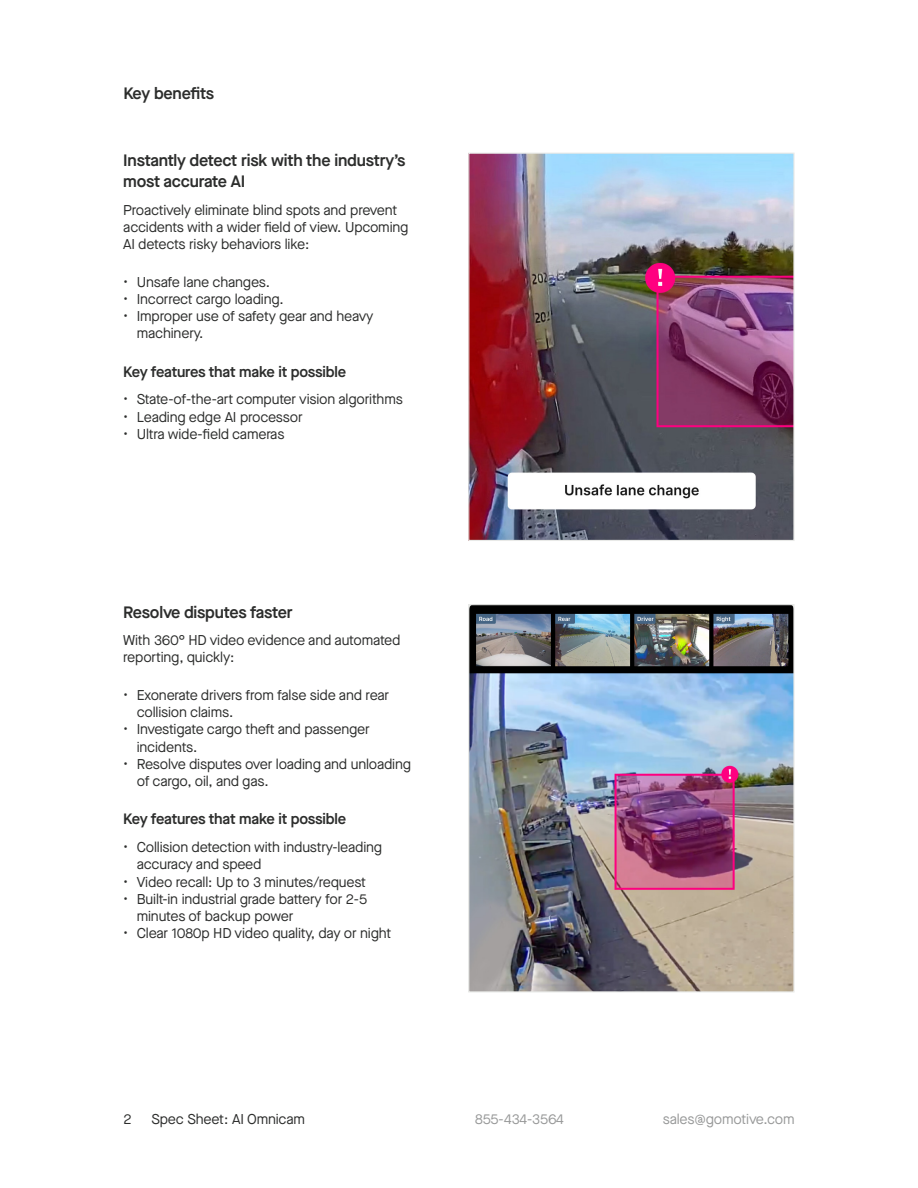
<style>
.page{position:relative;width:918px;height:1188px;background:#fff}
.page>*{position:absolute;margin:0;border:0;box-sizing:border-box;transform-origin:0 0}
.Header_3__Inside_Pag{font:600 16.5px/21px "Maison Neue";letter-spacing:-.01em;color:#2c2d2c}
.Header_3__Inside_Pag-2{font:600 15px "Maison Neue";letter-spacing:-.02em;color:#2c2d2c}
.Body_for_Print{font:14.25px/17.2px "Maison Neue";letter-spacing:-.01em;color:#2c2d2c}
.t1{font:14.25px "Maison Neue";letter-spacing:-.01em;color:#989999}
</style>
<div class="page">
<img style="left:470px;top:155px;width:323px;height:384px">
<div style="left:468px;top:153px;width:327px;height:388px;border:1px solid #e8e9e7"></div>
<img style="left:470px;top:606px;width:323px;height:384px">
<div style="left:468px;top:604px;width:327px;height:388px;border:1px solid #e8e9e7"></div>
<p class="Header_3__Inside_Pag" style="left:123px;top:82px;width:92px">Key benefits</p>
<p class="Header_3__Inside_Pag" style="left:123px;top:149px;width:284px">Instantly detect risk with the industry’s most accurate AI</p>
<p class="Body_for_Print" style="left:123px;top:201px;width:287px">Proactively eliminate blind spots and prevent accidents with a wider field of view. Upcoming<br>AI detects risky behaviors like:</p>
<p class="Body_for_Print" style="left:123px;top:273px;width:148px">• Unsafe lane changes.</p>
<p class="Body_for_Print" style="left:123px;top:290px;width:162px">• Incorrect cargo loading.</p>
<p class="Body_for_Print" style="left:137px;top:308px;width:238px;text-indent:-14px">• Improper use of safety gear and heavy machinery.</p>
<p class="Header_3__Inside_Pag-2" style="left:123px;top:361px;width:224px">Key features that make it possible</p>
<p class="Body_for_Print" style="left:123px;top:391px;width:281px">• State-of-the-art computer vision algorithms</p>
<p class="Body_for_Print" style="left:123px;top:408px;width:181px">• Leading edge AI processor</p>
<p class="Body_for_Print" style="left:123px;top:425px;width:163px">• Ultra wide-field cameras</p>
<p class="Header_3__Inside_Pag" style="left:123px;top:601px;width:171px">Resolve disputes faster</p>
<p class="Body_for_Print" style="left:123px;top:631px;width:279px">With 360° HD video evidence and automated reporting, quickly:</p>
<p class="Body_for_Print" style="left:137px;top:686px;width:254px;text-indent:-14px">• Exonerate drivers from false side and rear collision claims.</p>
<p class="Body_for_Print" style="left:137px;top:721px;width:235px;text-indent:-14px">• Investigate cargo theft and passenger incidents.</p>
<p class="Body_for_Print" style="left:137px;top:755px;width:276px;text-indent:-14px">• Resolve disputes over loading and unloading of cargo, oil, and gas.</p>
<p class="Header_3__Inside_Pag-2" style="left:123px;top:809px;width:224px">Key features that make it possible</p>
<p class="Body_for_Print" style="left:137px;top:838px;width:247px;text-indent:-14px">• Collision detection with industry-leading accuracy and speed</p>
<p class="Body_for_Print" style="left:123px;top:873px;width:244px">• Video recall: Up to 3 minutes/request</p>
<p class="Body_for_Print" style="left:137px;top:890px;width:232px;text-indent:-14px">• Built-in industrial grade battery for 2-5 minutes of backup power</p>
<p class="Body_for_Print" style="left:123px;top:925px;width:270px">• Clear 1080p HD video quality, day or night</p>
<p class="Body_for_Print" style="left:123px;top:1111px;width:10px">2</p>
<p class="Body_for_Print" style="left:152px;top:1111px;width:155px">Spec Sheet: AI Omnicam</p>
<p class="t1" style="left:475px;top:1110px;width:90px">855-434-3564</p>
<p class="t1" style="left:663px;top:1110px;width:133px">sales@gomotive.com</p>
</div>
